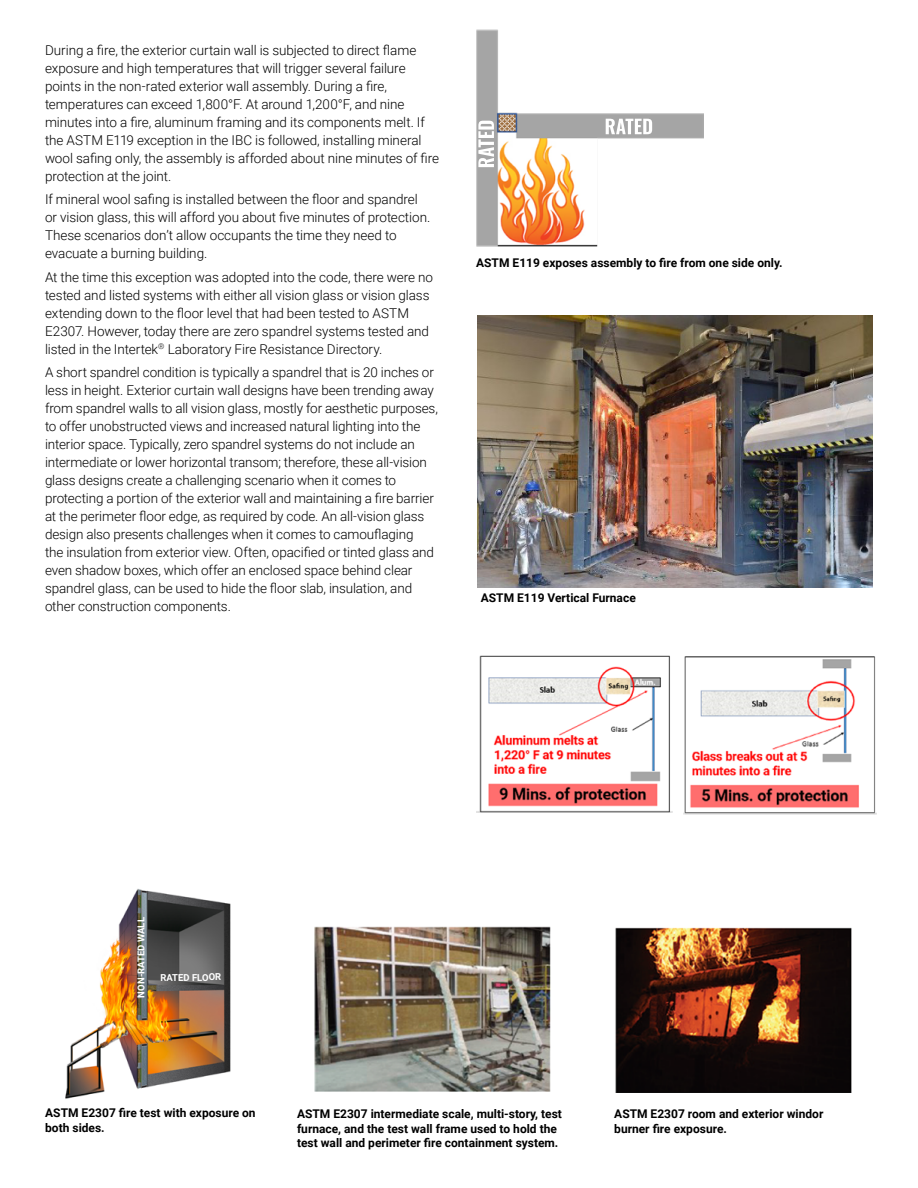
<style>
.page{position:relative;width:918px;height:1188px;background:#fff}
.page>*{position:absolute;margin:0;border:0;box-sizing:border-box;transform-origin:0 0}
.t1{font:300 13.5px/18px "Roboto";letter-spacing:-.01em;color:#000}
.t2{font:700 12px/14.4px "Roboto";color:#000}
.t3{font:700 9.6px "Roboto";color:#fff}
</style>
<div class="page">
<img style="left:66px;top:889px;width:165px;height:210px">
<img style="left:315px;top:926px;width:236px;height:166px">
<img style="left:615px;top:927px;width:237px;height:166px">
<img style="left:476px;top:30px;width:227px;height:217px">
<svg style="left:478px;top:121px;width:16px;height:46px"></svg>
<svg style="left:606px;top:119px;width:46px;height:15px"></svg>
<img style="left:478px;top:315px;width:394px;height:272px">
<img style="left:684px;top:656px;width:193px;height:159px">
<img style="left:477px;top:655px;width:195px;height:158px">
<p class="t1" style="left:45px;top:41px;width:396px">During a fire, the exterior curtain wall is subjected to direct flame exposure and high temperatures that will trigger several failure points in the non-rated exterior wall assembly. During a fire, temperatures can exceed 1,800°F. At around 1,200°F, and nine minutes into a fire, aluminum framing and its components melt. If the ASTM E119 exception in the IBC is followed, installing mineral wool safing only, the assembly is afforded about nine minutes of fire protection at the joint.</p>
<p class="t1" style="left:45px;top:190px;width:387px">If mineral wool safing is installed between the floor and spandrel or vision glass, this will afford you about five minutes of protection.<br>These scenarios don’t allow occupants the time they need to evacuate a burning building.</p>
<p class="t1" style="left:45px;top:268px;width:389px">At the time this exception was adopted into the code, there were no tested and listed systems with either all vision glass or vision glass extending down to the floor level that had been tested to ASTM E2307. However, today there are zero spandrel systems tested and listed in the Intertek<sup>®</sup> Laboratory Fire Resistance Directory.</p>
<p class="t1" style="left:45px;top:363px;width:394px">A short spandrel condition is typically a spandrel that is 20 inches or less in height. Exterior curtain wall designs have been trending away from spandrel walls to all vision glass, mostly for aesthetic purposes, to offer unobstructed views and increased natural lighting into the interior space. Typically, zero spandrel systems do not include an intermediate or lower horizontal transom; therefore, these all-vision glass designs create a challenging scenario when it comes to protecting a portion of the exterior wall and maintaining a fire barrier at the perimeter floor edge, as required by code. An all-vision glass design also presents challenges when it comes to camouflaging<br>the insulation from exterior view. Often, opacified or tinted glass and even shadow boxes, which offer an enclosed space behind clear spandrel glass, can be used to hide the floor slab, insulation, and other construction components.</p>
<p class="t2" style="left:476px;top:255px;width:308px">ASTM E119 exposes assembly to fire from one side only.</p>
<p class="t2" style="left:481px;top:590px;width:157px">ASTM E119 Vertical Furnace</p>
<p class="t3" style="left:134px;top:998px;width:82px;rotate:-90deg">NON-RATED WALL</p>
<p class="t3" style="left:160px;top:971px;width:63px;rotate:-1deg">RATED FLOOR</p>
<p class="t2" style="left:45px;top:1105px;width:212px">ASTM E2307 fire test with exposure on both sides.</p>
<p class="t2" style="left:297px;top:1106px;width:266px">ASTM E2307 intermediate scale, multi-story, test furnace, and the test wall frame used to hold the test wall and perimeter fire containment system.</p>
<p class="t2" style="left:614px;top:1106px;width:211px">ASTM E2307 room and exterior windor burner fire exposure.</p>
</div>
